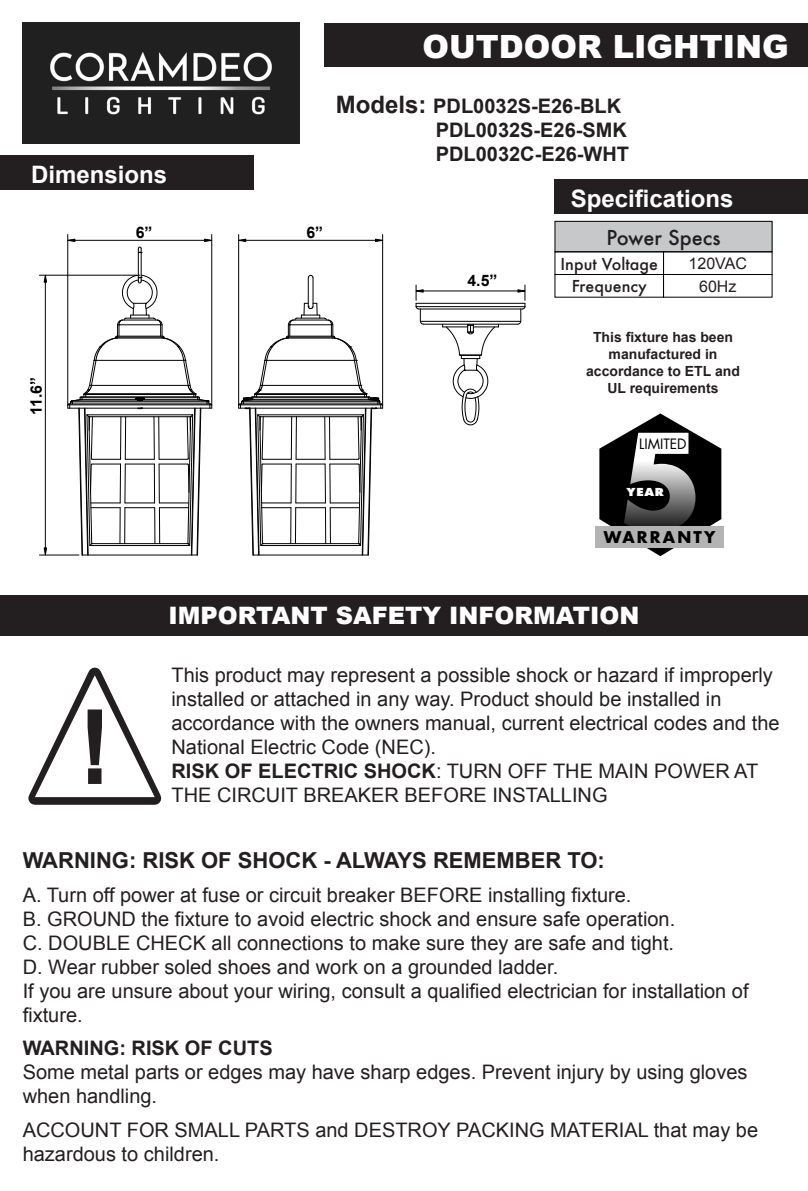
<style>
.page{position:relative;width:808px;height:1191px;background:#fff}
.page>*{position:absolute;margin:0;border:0;box-sizing:border-box;transform-origin:0 0}
.t1{font:900 32px "Arial";color:#fff}
.t2{font:900 24px "Arial";color:#fff}
.t3{font:700 24px "Arial";color:#fff}
.t4{font:700 22px "Arial";color:#231f20}
.t5{font:20px/24px "Arial";color:#231f20}
.t6{font:700 20px "Arial";color:#231f20}
.Paragraph_Style_1{font:500 20px "Futura";color:#231f20}
.Paragraph_Style_1-2{font:500 16px "Futura";color:#231f20}
.Paragraph_Style_1-3{font:16px "Arial";color:#231f20}
.t7{font:700 15.8px "Arial";color:#000}
.t8{font:700 15.8px "Futura Std";letter-spacing:.145em;color:#000}
.Paragraph_Style_1-4{font:700 14px/16.8px "Arial";color:#231f20;text-align:center}
.t9{font:13.8px "Futura Std";color:#000}
.t10{font:800 10.8px "Futura Std";color:#fff;scale:1.11 1}
.s1{font-size:24px}
.s2{font-weight:700}
</style>
<div class="page">
<div style="left:325px;top:23px;width:483px;height:44px;background:#231f20"></div>
<img style="left:23px;top:23px;width:277px;height:121px">
<div style="left:554px;top:179px;width:254px;height:35px;background:#231f20"></div>
<div style="left:555px;top:221px;width:217px;height:31px;background:#c7c8ca"></div>
<div style="left:554px;top:221px;width:218px;height:31px;border:1px solid #000"></div>
<div style="left:554px;top:251px;width:110px;height:24px;border:1px solid #000"></div>
<div style="left:663px;top:251px;width:109px;height:24px;border:1px solid #000"></div>
<div style="left:554px;top:274px;width:110px;height:24px;border:1px solid #000"></div>
<div style="left:663px;top:274px;width:109px;height:24px;border:1px solid #000"></div>
<svg style="left:599px;top:413px;width:122px;height:143px"></svg>
<div style="left:595px;top:526px;width:129px;height:21px;background:#b3b3b3"></div>
<hr style="left:138px;top:248px;width:1px;height:33px;background:#000">
<hr style="left:141px;top:248px;width:1px;height:33px;background:#000">
<svg style="left:138px;top:247px;width:4px;height:6px"></svg>
<svg style="left:238px;top:275px;width:145px;height:280px"></svg>
<svg style="left:67px;top:275px;width:145px;height:280px"></svg>
<hr style="left:39px;top:275px;width:98px;height:1px;background:#000">
<hr style="left:39px;top:554px;width:40px;height:1px;background:#000">
<hr style="left:45px;top:282px;width:1px;height:266px;background:#000">
<svg style="left:44px;top:274px;width:3px;height:8px"></svg>
<svg style="left:44px;top:547px;width:3px;height:9px"></svg>
<hr style="left:67px;top:234px;width:1px;height:171px;background:#000">
<hr style="left:211px;top:234px;width:1px;height:171px;background:#000">
<hr style="left:75px;top:240px;width:130px;height:1px;background:#000">
<svg style="left:67px;top:239px;width:8px;height:3px"></svg>
<svg style="left:204px;top:239px;width:9px;height:3px"></svg>
<hr style="left:238px;top:234px;width:1px;height:171px;background:#000">
<hr style="left:382px;top:234px;width:1px;height:171px;background:#000">
<hr style="left:246px;top:240px;width:129px;height:1px;background:#000">
<svg style="left:238px;top:239px;width:8px;height:3px"></svg>
<svg style="left:375px;top:239px;width:9px;height:3px"></svg>
<hr style="left:423px;top:324px;width:95px;height:1px;background:#000">
<hr style="left:420px;top:321px;width:101px;height:1px;background:#000">
<hr style="left:418px;top:309px;width:105px;height:1px;background:#000">
<hr style="left:416px;top:306px;width:109px;height:1px;background:#000">
<hr style="left:416px;top:303px;width:109px;height:1px;background:#000">
<svg style="left:442px;top:324px;width:57px;height:101px"></svg>
<hr style="left:423px;top:291px;width:95px;height:1px;background:#000">
<svg style="left:415px;top:285px;width:9px;height:40px"></svg>
<svg style="left:517px;top:285px;width:9px;height:40px"></svg>
<svg style="left:28px;top:667px;width:134px;height:138px"></svg>
<div style="left:0;top:595px;width:808px;height:41px;background:#231f20"></div>
<div style="left:0;top:155px;width:253px;height:35px;background:#231f20"></div>
<p class="t3" style="left:31px;top:158px;width:138px">Dimensions</p>
<p class="t7" style="left:26px;top:415px;width:39px;rotate:-90deg">11.6”</p>
<p class="t7" style="left:136px;top:222px;width:18px">6”</p>
<p class="t7" style="left:306px;top:222px;width:18px">6”</p>
<p class="t1" style="left:422px;top:24px;width:368px">OUTDOOR LIGHTING</p>
<p class="t6" style="left:336px;top:93px;width:287px"><span class="s1">Models:</span> PDL0032S-E26-BLK</p>
<p class="t6" style="left:436px;top:117px;width:193px">PDL0032S-E26-SMK</p>
<p class="t6" style="left:436px;top:141px;width:195px">PDL0032C-E26-WHT</p>
<p class="t3" style="left:571px;top:182px;width:164px">Specifications</p>
<p class="Paragraph_Style_1" style="left:606px;top:224px;width:116px">Power Specs</p>
<p class="Paragraph_Style_1-2" style="left:561px;top:253px;width:99px">Input Voltage</p>
<p class="Paragraph_Style_1-3" style="left:688px;top:253px;width:60px">120VAC</p>
<p class="Paragraph_Style_1-2" style="left:572px;top:275px;width:77px">Frequency</p>
<p class="Paragraph_Style_1-3" style="left:699px;top:275px;width:39px">60Hz</p>
<p class="Paragraph_Style_1-4" style="left:586px;top:329px;width:155px">This fixture has been manufactured in accordance to ETL and<br>UL requirements</p>
<p class="t7" style="left:467px;top:270px;width:31px">4.5”</p>
<p class="t9" style="left:639px;top:435px;width:49px">LIMITED</p>
<p class="t10" style="left:627px;top:485px;width:35px">YEAR</p>
<p class="t8" style="left:604px;top:526px;width:113px">WARRANTY</p>
<p class="t2" style="left:168px;top:598px;width:473px">IMPORTANT SAFETY INFORMATION</p>
<p class="t5" style="left:171px;top:663px;width:610px">This product may represent a possible shock or hazard if improperly installed or attached in any way. Product should be installed in accordance with the owners manual, current electrical codes and the National Electric Code (NEC).</p>
<p class="t5" style="left:171px;top:759px;width:588px"><span class="s2">RISK OF ELECTRIC SHOCK</span>: TURN OFF THE MAIN POWER AT<br>THE CIRCUIT BREAKER BEFORE INSTALLING</p>
<p class="t4" style="left:23px;top:845px;width:584px">WARNING: RISK OF SHOCK - ALWAYS REMEMBER TO:</p>
<p class="t5" style="left:23px;top:882px;width:610px">A. Turn off power at fuse or circuit breaker BEFORE installing fixture.</p>
<p class="t5" style="left:23px;top:906px;width:654px">B. GROUND the fixture to avoid electric shock and ensure safe operation.</p>
<p class="t5" style="left:23px;top:930px;width:653px">C. DOUBLE CHECK all connections to make sure they are safe and tight.</p>
<p class="t5" style="left:23px;top:954px;width:537px">D. Wear rubber soled shoes and work on a grounded ladder.</p>
<p class="t5" style="left:23px;top:978px;width:727px">If you are unsure about your wiring, consult a qualified electrician for installation of fixture.</p>
<p class="t6" style="left:23px;top:1035px;width:251px">WARNING: RISK OF CUTS</p>
<p class="t5" style="left:23px;top:1060px;width:726px">Some metal parts or edges may have sharp edges. Prevent injury by using gloves when handling.</p>
<p class="t5" style="left:23px;top:1118px;width:737px">ACCOUNT FOR SMALL PARTS and DESTROY PACKING MATERIAL that may be hazardous to children.</p>
</div>
